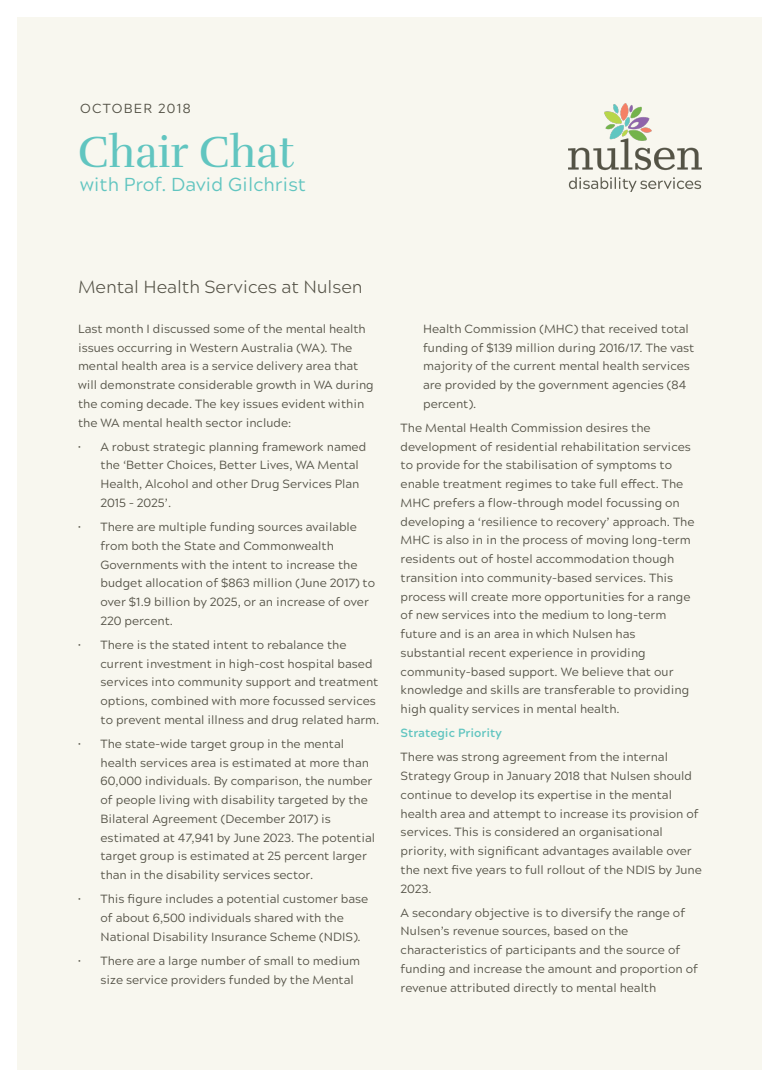
<style>
.page{position:relative;width:780px;height:1088px;background:#fff}
.page>*{position:absolute;margin:0;border:0;box-sizing:border-box;transform-origin:0 0}
.t1{font:45px "Rufina";color:#61c5c0}
.t2{font:18.75px "Acherus Grotesque";color:#61c5c0}
.text-new{font:300 17.5px "Acherus Grotesque";color:#535145}
.t3{font:13.12px "Acherus Grotesque";letter-spacing:.1em;color:#535145}
.text-new-2{font:11.88px/18.8px "Acherus Grotesque";color:#535145}
.text-new-3{font:700 11.88px "Acherus Grotesque";color:#61c5c0}
</style>
<div class="page">
<div style="left:18px;top:18px;width:744px;height:1052px;background:#f8f7ef"></div>
<img style="left:568px;top:104px;width:133px;height:88px">
<p class="t3" style="left:80px;top:97px;width:112px">OCTOBER 2018</p>
<p class="t1" style="left:78px;top:125px;width:218px">Chair Chat</p>
<p class="t2" style="left:80px;top:169px;width:228px">with Prof. David Gilchrist</p>
<p class="text-new" style="left:78px;top:272px;width:286px">Mental Health Services at Nulsen</p>
<p class="text-new-2" style="left:78px;top:319px;width:297px">Last month I discussed some of the mental health issues occurring in Western Australia (WA). The mental health area is a service delivery area that will demonstrate considerable growth in WA during the coming decade. The key issues evident within the WA mental health sector include:</p>
<p class="text-new-2" style="left:100px;top:436px;width:267px;text-indent:-22px">• A robust strategic planning framework named the ‘Better Choices, Better Lives, WA Mental Health, Alcohol and other Drug Services Plan 2015 – 2025’.</p>
<p class="text-new-2" style="left:100px;top:517px;width:276px;text-indent:-22px">• There are multiple funding sources available from both the State and Commonwealth Governments with the intent to increase the budget allocation of $863 million (June 2017) to over $1.9 billion by 2025, or an increase of over 220 percent.</p>
<p class="text-new-2" style="left:100px;top:635px;width:280px;text-indent:-22px">• There is the stated intent to rebalance the current investment in high-cost hospital based services into community support and treatment options, combined with more focussed services to prevent mental illness and drug related harm.</p>
<p class="text-new-2" style="left:100px;top:734px;width:276px;text-indent:-22px">• The state-wide target group in the mental health services area is estimated at more than 60,000 individuals. By comparison, the number of people living with disability targeted by the Bilateral Agreement (December 2017) is estimated at 47,941 by June 2023. The potential target group is estimated at 25 percent larger than in the disability services sector.</p>
<p class="text-new-2" style="left:100px;top:889px;width:269px;text-indent:-22px">• This figure includes a potential customer base of about 6,500 individuals shared with the<br>National Disability Insurance Scheme (NDIS).</p>
<p class="text-new-2" style="left:100px;top:951px;width:261px;text-indent:-22px">• There are a large number of small to medium size service providers funded by the Mental</p>
<p class="text-new-2" style="left:423px;top:319px;width:273px">Health Commission (MHC) that received total funding of $139 million during 2016/17. The vast majority of the current mental health services are provided by the government agencies (84 percent).</p>
<p class="text-new-2" style="left:400px;top:418px;width:295px">The Mental Health Commission desires the development of residential rehabilitation services to provide for the stabilisation of symptoms to enable treatment regimes to take full effect. The MHC prefers a flow-through model focussing on developing a ‘resilience to recovery’ approach. The MHC is also in in the process of moving long-term residents out of hostel accommodation though transition into community-based services. This process will create more opportunities for a range of new services into the medium to long-term future and is an area in which Nulsen has substantial recent experience in providing community-based support. We believe that our knowledge and skills are transferable to providing high quality services in mental health.</p>
<p class="text-new-3" style="left:400px;top:723px;width:103px">Strategic Priority</p>
<p class="text-new-2" style="left:400px;top:747px;width:303px">There was strong agreement from the internal Strategy Group in January 2018 that Nulsen should continue to develop its expertise in the mental health area and attempt to increase its provision of services. This is considered an organisational priority, with significant advantages available over the next five years to full rollout of the NDIS by June 2023.</p>
<p class="text-new-2" style="left:400px;top:902px;width:299px">A secondary objective is to diversify the range of Nulsen’s revenue sources, based on the characteristics of participants and the source of funding and increase the amount and proportion of revenue attributed directly to mental health</p>
</div>
